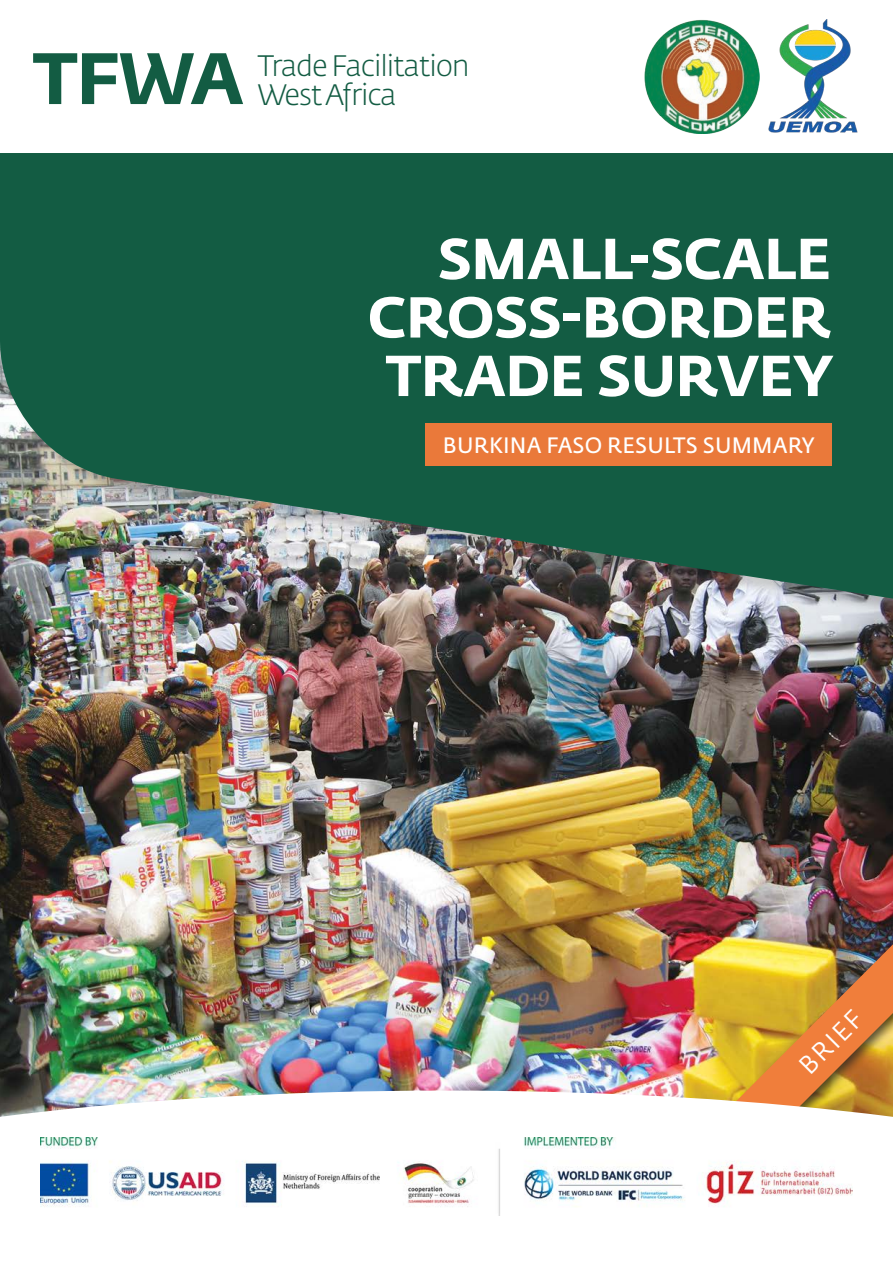
<style>
.page{position:relative;width:893px;height:1263px;background:#fff}
.page>*{position:absolute;margin:0;border:0;box-sizing:border-box;transform-origin:0 0}
.t1{font:700 71.85px "Fedra Sans Std";color:#135c43}
.t2{font:700 57px/58.5px "Fedra Sans Std";letter-spacing:-.01em;color:#fff;text-align:right}
.t3{font:300 29.25px "Fedra Sans Std";letter-spacing:-.04em;color:#135c43}
.t4{font:25.95px "Fedra Sans Std";color:#fff;scale:.96 1}
.t5{font:22.05px "Fedra Sans Std";letter-spacing:.01em;color:#fff;scale:.96 1}
</style>
<div class="page">
<img style="left:0;top:598px;width:893px;height:492px">
<div style="left:732px;top:938px;width:161px;height:182px;background:#231f20;opacity:.75"></div>
<img style="left:735px;top:941px;width:158px;height:149px">
<div style="left:2px;top:155px;width:891px;height:461px;background:#231f20;opacity:.22"></div>
<svg style="left:0;top:153px;width:893px;height:445px;fill:#135c43"></svg>
<img style="left:0;top:1090px;width:893px;height:15px">
<svg style="left:0;top:1105px;width:893px;height:111px"></svg>
<img style="left:40px;top:1138px;width:813px;height:77px">
<img style="left:645px;top:19px;width:115px;height:115px">
<img style="left:768px;top:19px;width:90px;height:114px">
<div style="left:425px;top:423px;width:406px;height:43px;background:#ea793a"></div>
<p class="t1" style="left:33px;top:34px;width:213px">TFWA</p>
<p class="t3" style="left:258px;top:47px;width:213px">Trade Facilitation</p>
<p class="t3" style="left:258px;top:77px;width:140px">West Africa</p>
<p class="t2" style="left:367px;top:230px;width:467px">SMALL-SCALE<br>CROSS-BORDER<br>TRADE SURVEY</p>
<p class="t5" style="left:443px;top:431px;width:389px">BURKINA FASO RESULTS SUMMARY</p>
<p class="t4" style="left:792px;top:1058px;width:82px;rotate:-45deg">BRIEF</p>
</div>
